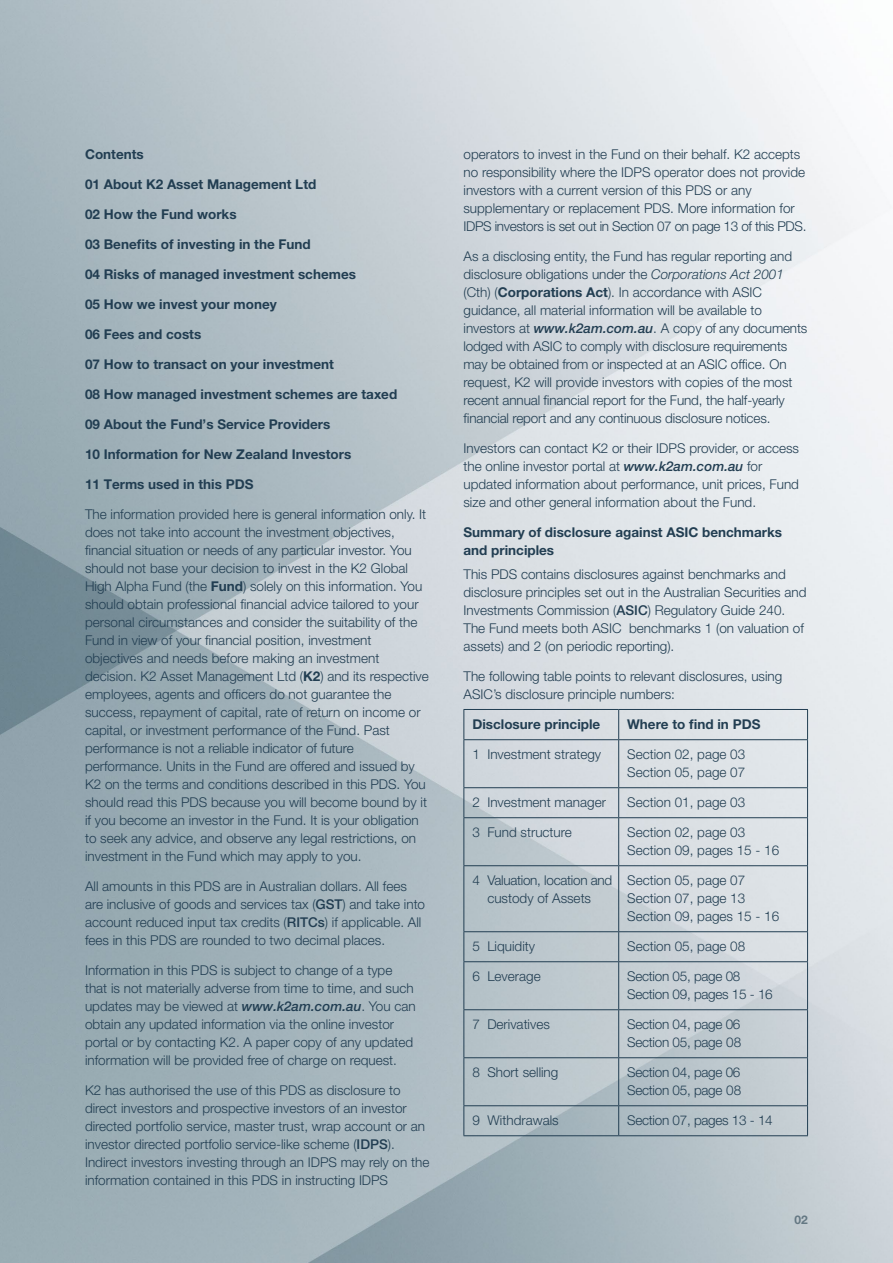
<style>
.page{position:relative;width:893px;height:1263px;background:#fff}
.page>*{position:absolute;margin:0;border:0;box-sizing:border-box;transform-origin:0 0}
.t1{font:300 13.5px/18px "Helvetica Neue LT Pro";color:#223e52}
.t2{font:700 13.5px/18px "Helvetica Neue LT Pro";color:#223e52}
.t3{font:300 13.5px/18px "Helvetica Neue LT Pro";letter-spacing:-.02em;color:#223e52}
.t4{font:700 12px "Helvetica Neue LT Pro";color:#647883}
.s1{font-weight:700}
.s2{font-weight:500}
.s3{font-weight:500;font-style:italic}
.s4{font-style:italic}
</style>
<div class="page">
<img style="left:0;top:0;width:893px;height:1263px">
<hr style="left:463px;top:709px;width:156px;height:1px;background:#223e52">
<svg style="left:463px;top:710px;width:1px;height:29px"></svg>
<hr style="left:619px;top:709px;width:189px;height:1px;background:#223e52">
<svg style="left:618px;top:710px;width:1px;height:29px"></svg>
<svg style="left:807px;top:710px;width:1px;height:29px"></svg>
<hr style="left:463px;top:739px;width:156px;height:1px;background:#223e52">
<hr style="left:463px;top:740px;width:1px;height:47px;background:#223e52">
<hr style="left:619px;top:739px;width:189px;height:1px;background:#223e52">
<hr style="left:618px;top:740px;width:1px;height:47px;background:#223e52">
<hr style="left:807px;top:740px;width:1px;height:47px;background:#223e52">
<hr style="left:463px;top:787px;width:156px;height:1px;background:#223e52">
<svg style="left:463px;top:788px;width:1px;height:29px"></svg>
<hr style="left:619px;top:787px;width:189px;height:1px;background:#223e52">
<svg style="left:618px;top:788px;width:1px;height:29px"></svg>
<svg style="left:807px;top:788px;width:1px;height:29px"></svg>
<hr style="left:463px;top:817px;width:156px;height:1px;background:#223e52">
<hr style="left:463px;top:818px;width:1px;height:47px;background:#223e52">
<hr style="left:619px;top:817px;width:189px;height:1px;background:#223e52">
<hr style="left:618px;top:818px;width:1px;height:47px;background:#223e52">
<hr style="left:807px;top:818px;width:1px;height:47px;background:#223e52">
<hr style="left:463px;top:865px;width:156px;height:1px;background:#223e52">
<hr style="left:463px;top:866px;width:1px;height:65px;background:#223e52">
<hr style="left:619px;top:865px;width:189px;height:1px;background:#223e52">
<hr style="left:618px;top:866px;width:1px;height:65px;background:#223e52">
<hr style="left:807px;top:866px;width:1px;height:65px;background:#223e52">
<hr style="left:463px;top:931px;width:156px;height:1px;background:#223e52">
<svg style="left:463px;top:932px;width:1px;height:29px"></svg>
<hr style="left:619px;top:931px;width:189px;height:1px;background:#223e52">
<svg style="left:618px;top:932px;width:1px;height:29px"></svg>
<svg style="left:807px;top:932px;width:1px;height:29px"></svg>
<hr style="left:463px;top:961px;width:156px;height:1px;background:#223e52">
<hr style="left:463px;top:962px;width:1px;height:47px;background:#223e52">
<hr style="left:619px;top:961px;width:189px;height:1px;background:#223e52">
<hr style="left:618px;top:962px;width:1px;height:47px;background:#223e52">
<hr style="left:807px;top:962px;width:1px;height:47px;background:#223e52">
<hr style="left:463px;top:1009px;width:156px;height:1px;background:#223e52">
<hr style="left:463px;top:1010px;width:1px;height:47px;background:#223e52">
<hr style="left:619px;top:1009px;width:189px;height:1px;background:#223e52">
<hr style="left:618px;top:1010px;width:1px;height:47px;background:#223e52">
<hr style="left:807px;top:1010px;width:1px;height:47px;background:#223e52">
<hr style="left:463px;top:1057px;width:156px;height:1px;background:#223e52">
<hr style="left:463px;top:1058px;width:1px;height:47px;background:#223e52">
<hr style="left:619px;top:1057px;width:189px;height:1px;background:#223e52">
<hr style="left:618px;top:1058px;width:1px;height:47px;background:#223e52">
<hr style="left:807px;top:1058px;width:1px;height:47px;background:#223e52">
<hr style="left:463px;top:1105px;width:156px;height:1px;background:#223e52">
<svg style="left:463px;top:1106px;width:1px;height:29px"></svg>
<hr style="left:619px;top:1105px;width:189px;height:1px;background:#223e52">
<svg style="left:618px;top:1106px;width:1px;height:29px"></svg>
<svg style="left:807px;top:1106px;width:1px;height:29px"></svg>
<hr style="left:463px;top:1135px;width:156px;height:1px;background:#223e52">
<hr style="left:619px;top:1135px;width:189px;height:1px;background:#223e52">
<p class="t2" style="left:85px;top:145px;width:60px">Contents</p>
<p class="t2" style="left:85px;top:175px;width:233px">01 About K2 Asset Management Ltd</p>
<p class="t2" style="left:85px;top:205px;width:153px">02 How the Fund works</p>
<p class="t2" style="left:85px;top:235px;width:227px">03 Benefits of investing in the Fund</p>
<p class="t2" style="left:85px;top:265px;width:272px">04 Risks of managed investment schemes</p>
<p class="t2" style="left:85px;top:295px;width:193px">05 How we invest your money</p>
<p class="t2" style="left:85px;top:325px;width:118px">06 Fees and costs</p>
<p class="t2" style="left:85px;top:355px;width:250px">07 How to transact on your investment</p>
<p class="t2" style="left:85px;top:385px;width:314px">08 How managed investment schemes are taxed</p>
<p class="t2" style="left:85px;top:415px;width:247px">09 About the Fund’s Service Providers</p>
<p class="t2" style="left:85px;top:445px;width:268px">10 Information for New Zealand Investors</p>
<p class="t2" style="left:85px;top:475px;width:170px">11 Terms used in this PDS</p>
<p class="t1" style="left:85px;top:505px;width:345px">The information provided here is general information only. It does not take into account the investment objectives, financial situation or needs of any particular investor. You should not base your decision to invest in the K2 Global High Alpha Fund (the <span class="s1">Fund</span>) solely on this information. You should obtain professional financial advice tailored to your personal circumstances and consider the suitability of the Fund in view of your financial position, investment objectives and needs before making an investment decision. K2 Asset Management Ltd (<span class="s1">K2</span>) and its respective employees, agents and officers do not guarantee the success, repayment of capital, rate of return on income or capital, or investment performance of the Fund. Past performance is not a reliable indicator of future performance. Units in the Fund are offered and issued by K2 on the terms and conditions described in this PDS. You should read this PDS because you will become bound by it if you become an investor in the Fund. It is your obligation to seek any advice, and observe any legal restrictions, on investment in the Fund which may apply to you.</p>
<p class="t1" style="left:85px;top:877px;width:342px">All amounts in this PDS are in Australian dollars. All fees are inclusive of goods and services tax (<span class="s2">GST</span>) and take into account reduced input tax credits (<span class="s2">RITCs</span>) if applicable. All fees in this PDS are rounded to two decimal places.</p>
<p class="t1" style="left:85px;top:961px;width:332px">Information in this PDS is subject to change of a type that is not materially adverse from time to time, and such updates may be viewed at <span class="s3">www.k2am.com.au</span>. You can obtain any updated information via the online investor portal or by contacting K2. A paper copy of any updated information will be provided free of charge on request.</p>
<p class="t1" style="left:85px;top:1081px;width:346px">K2 has authorised the use of this PDS as disclosure to direct investors and prospective investors of an investor directed portfolio service, master trust, wrap account or an investor directed portfolio service-like scheme (<span class="s2">IDPS</span>).<br>Indirect investors investing through an IDPS may rely on the information contained in this PDS in instructing IDPS</p>
<p class="t1" style="left:463px;top:145px;width:344px">operators to invest in the Fund on their behalf. K2 accepts no responsibility where the IDPS operator does not provide investors with a current version of this PDS or any supplementary or replacement PDS. More information for IDPS investors is set out in Section 07 on page 13 of this PDS.</p>
<p class="t1" style="left:463px;top:247px;width:345px">As a disclosing entity, the Fund has regular reporting and disclosure obligations under the <span class="s4">Corporations Act 2001 </span>(Cth) (<span class="s1">Corporations Act</span>). In accordance with ASIC guidance, all material information will be available to investors at <span class="s3">www.k2am.com.au</span>. A copy of any documents lodged with ASIC to comply with disclosure requirements may be obtained from or inspected at an ASIC office. On request, K2 will provide investors with copies of the most recent annual financial report for the Fund, the half-yearly financial report and any continuous disclosure notices.</p>
<p class="t1" style="left:463px;top:439px;width:337px">Investors can contact K2 or their IDPS provider, or access the online investor portal at <span class="s3">www.k2am.com.au</span> for updated information about performance, unit prices, Fund size and other general information about the Fund.</p>
<p class="t2" style="left:463px;top:523px;width:320px">Summary of disclosure against ASIC benchmarks and principles</p>
<p class="t1" style="left:463px;top:565px;width:345px">This PDS contains disclosures against benchmarks and disclosure principles set out in the Australian Securities and Investments Commission (<span class="s2">ASIC</span>) Regulatory Guide 240.<br>The Fund meets both ASIC benchmarks 1 (on valuation of assets) and 2 (on periodic reporting).</p>
<p class="t1" style="left:463px;top:667px;width:320px">The following table points to relevant disclosures, using<br>ASIC’s disclosure principle numbers:</p>
<p class="t2" style="left:472px;top:715px;width:129px">Disclosure principle</p>
<p class="t2" style="left:627px;top:715px;width:135px">Where to find in PDS</p>
<p class="t1" style="left:472px;top:745px;width:130px">1 Investment strategy</p>
<p class="t1" style="left:627px;top:745px;width:120px">Section 02, page 03<br>Section 05, page 07</p>
<p class="t1" style="left:472px;top:793px;width:135px">2 Investment manager</p>
<p class="t1" style="left:627px;top:793px;width:120px">Section 01, page 03</p>
<p class="t1" style="left:472px;top:823px;width:101px">3 Fund structure</p>
<p class="t1" style="left:627px;top:823px;width:154px">Section 02, page 03<br>Section 09, pages 15 - 16</p>
<p class="t3" style="left:472px;top:871px;width:141px;text-align:center">4 Valuation, location and custody of Assets</p>
<p class="t1" style="left:627px;top:871px;width:154px">Section 05, page 07<br>Section 07, page 13<br>Section 09, pages 15 - 16</p>
<p class="t1" style="left:472px;top:937px;width:64px">5 Liquidity</p>
<p class="t1" style="left:627px;top:937px;width:120px">Section 05, page 08</p>
<p class="t1" style="left:472px;top:967px;width:70px">6 Leverage</p>
<p class="t3" style="left:627px;top:967px;width:147px">Section 05, page 08<br>Section 09, pages 15 - 16</p>
<p class="t1" style="left:472px;top:1015px;width:79px">7 Derivatives</p>
<p class="t3" style="left:627px;top:1015px;width:116px">Section 04, page 06<br>Section 05, page 08</p>
<p class="t1" style="left:472px;top:1063px;width:88px">8 Short selling</p>
<p class="t3" style="left:627px;top:1063px;width:116px">Section 04, page 06<br>Section 05, page 08</p>
<p class="t1" style="left:472px;top:1111px;width:88px">9 Withdrawals</p>
<p class="t3" style="left:627px;top:1111px;width:147px">Section 07, pages 13 - 14</p>
<p class="t4" style="left:795px;top:1212px;width:15px">02</p>
</div>
